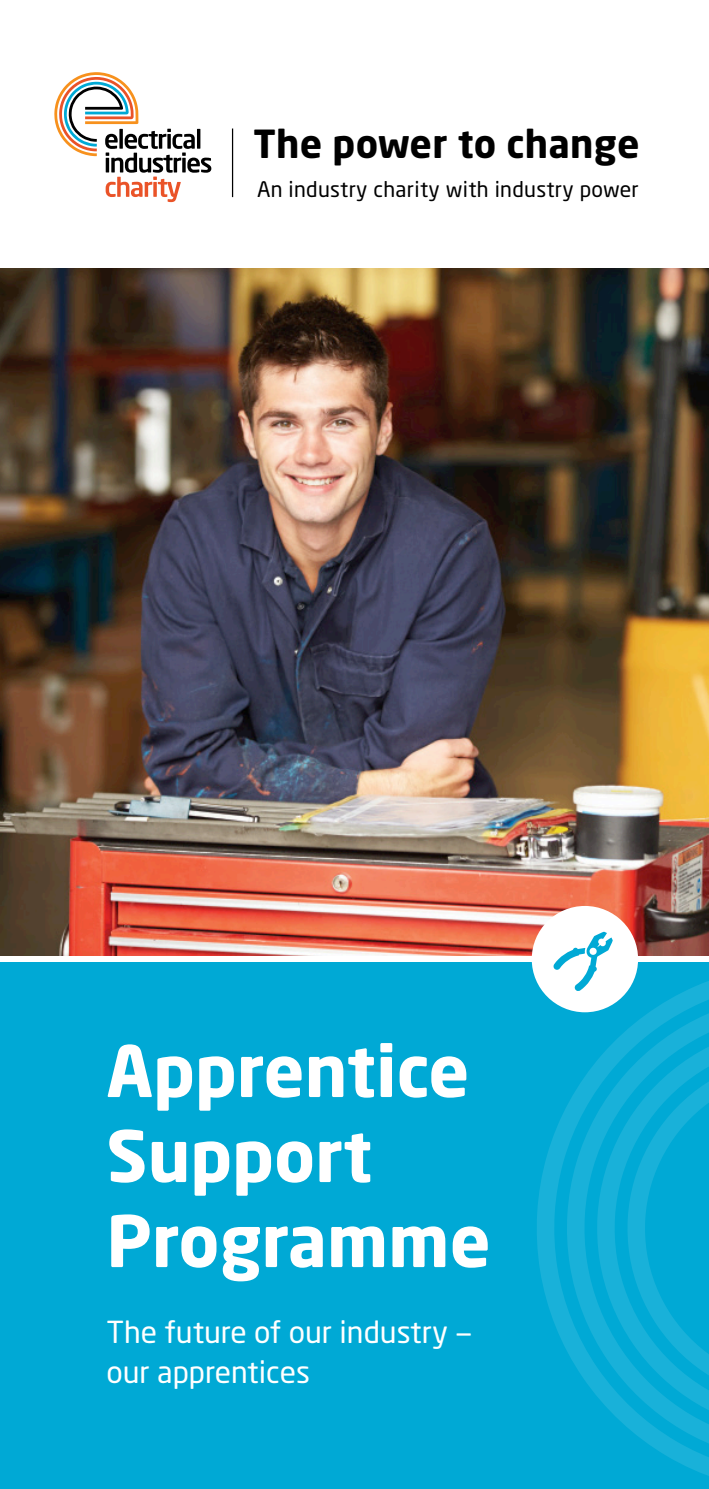
<style>
.page{position:relative;width:709px;height:1489px;background:#fff}
.page>*{position:absolute;margin:0;border:0;box-sizing:border-box;transform-origin:0 0}
.t1{font:700 70px/85px "Neo Sans";color:#fff}
.t2{font:700 38.25px "Neo Sans";letter-spacing:.005em;color:#000}
.t3{font:30px/40px "Neo Sans";color:#fff}
.t4{font:21.25px "Neo Sans";letter-spacing:.015em;color:#000}
</style>
<div class="page">
<img style="left:0;top:268px;width:709px;height:687px">
<svg style="left:54px;top:72px;width:157px;height:130px"></svg>
<div style="left:0;top:962px;width:709px;height:526px;background:#00a9d5"></div>
<svg style="left:537px;top:981px;width:172px;height:495px"></svg>
<hr style="left:232px;top:128px;width:1px;height:69px;background:#000">
<svg style="left:531px;top:905px;width:107px;height:107px"></svg>
<p class="t2" style="left:253px;top:119px;width:387px">The power to change</p>
<p class="t4" style="left:257px;top:176px;width:383px">An industry charity with industry power</p>
<h1 class="t1" style="left:106px;top:1026px;width:386px">Apprentice<br>Support<br>Programme</h1>
<p class="t3" style="left:106px;top:1310px;width:367px">The future of our industry — our apprentices</p>
</div>
